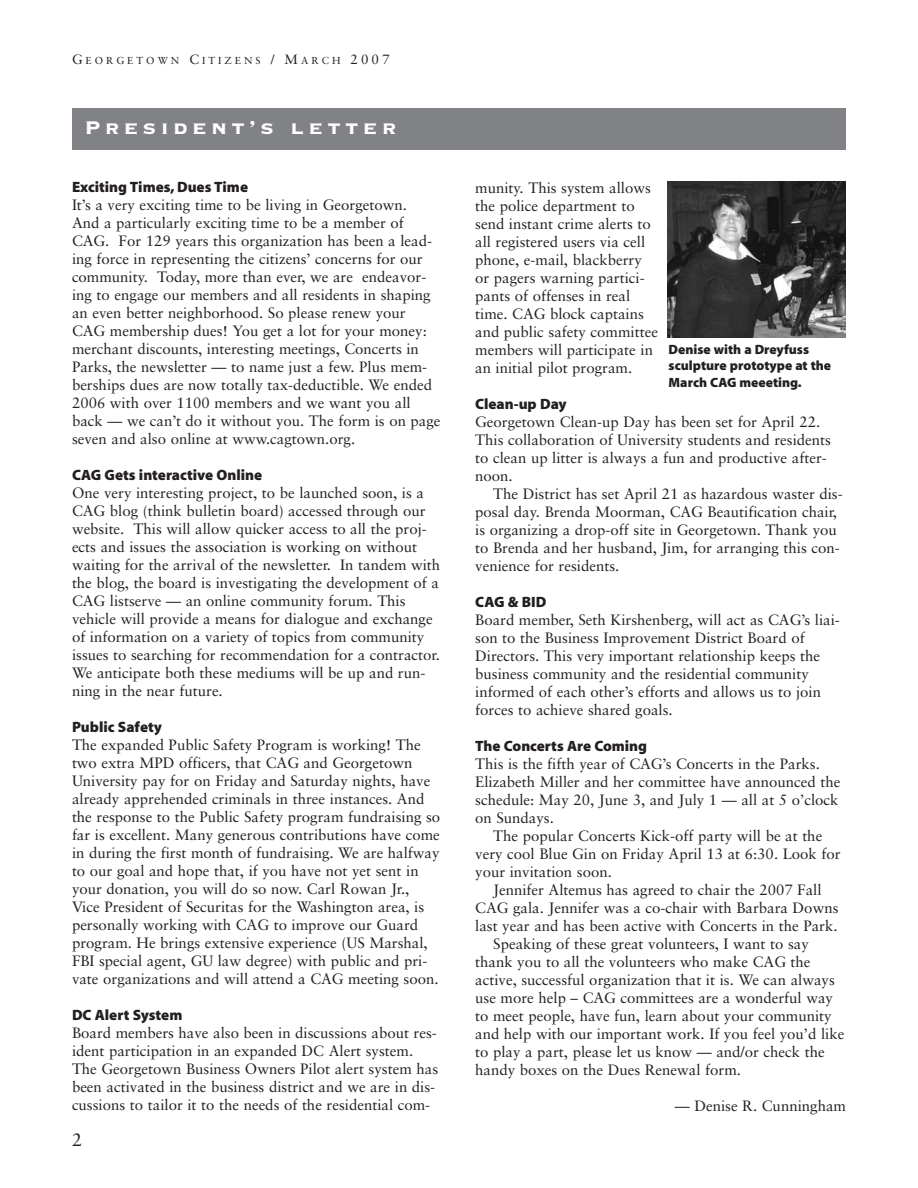
<style>
.page{position:relative;width:918px;height:1188px;background:#fff}
.page>*{position:absolute;margin:0;border:0;box-sizing:border-box;transform-origin:0 0}
.t1{font:24px "Copperplate Thirty Three BC";letter-spacing:.185em;color:#fff}
.t2{font:18px "Sabon";color:#231f20}
.t3{font:15px/18px "Sabon";color:#231f20}
.t4{font:15px "Myriad MM 830 600";color:#231f20}
.t5{font:13.5px/16.5px "Myriad MM 830 600";color:#231f20}
.t6{font:10.2px "Sabon";letter-spacing:.295em;color:#231f20}
.s1{font-size:13.5px}
</style>
<div class="page">
<div style="left:72px;top:108px;width:774px;height:42px;background:#808285"></div>
<img style="left:668px;top:181px;width:178px;height:157px">
<p class="t6" style="left:72px;top:57px;width:319px"><span class="s1">G</span>EORGETOWN <span class="s1">C</span>ITIZENS <span class="s1">/ M</span>ARCH <span class="s1">2007</span></p>
<h1 class="t1" style="left:84px;top:112px;width:314px">President’s letter</h1>
<p class="t4" style="left:72px;top:181px;width:178px">Exciting Times, Dues Time</p>
<p class="t3" style="left:72px;top:197px;width:370px">It’s a very exciting time to be living in Georgetown.<br>And a particularly exciting time to be a member of CAG. For 129 years this organization has been a lead&shy;ing force in representing the citizens’ concerns for our community. Today, more than ever, we are endeavor&shy;ing to engage our members and all residents in shaping an even better neighborhood. So please renew your CAG membership dues! You get a lot for your money: merchant discounts, interesting meetings, Concerts in Parks, the newsletter — to name just a few. Plus mem&shy;berships dues are now totally tax-deductible. We ended 2006 with over 1100 members and we want you all back — we can’t do it without you. The form is on page seven and also online at www.cagtown.org.</p>
<p class="t4" style="left:72px;top:469px;width:192px">CAG Gets interactive Online</p>
<p class="t3" style="left:72px;top:485px;width:370px">One very interesting project, to be launched soon, is a CAG blog (think bulletin board) accessed through our website. This will allow quicker access to all the proj&shy;ects and issues the association is working on without waiting for the arrival of the newsletter. In tandem with the blog, the board is investigating the development of a CAG listserve — an online community forum. This vehicle will provide a means for dialogue and exchange of information on a variety of topics from community issues to searching for recommendation for a contractor.<br>We anticipate both these mediums will be up and run&shy;ning in the near future.</p>
<p class="t4" style="left:72px;top:721px;width:92px">Public Safety</p>
<p class="t3" style="left:72px;top:737px;width:370px">The expanded Public Safety Program is working! The two extra MPD officers, that CAG and Georgetown University pay for on Friday and Saturday nights, have already apprehended criminals in three instances. And the response to the Public Safety program fundraising so far is excellent. Many generous contributions have come in during the first month of fundraising. We are halfway to our goal and hope that, if you have not yet sent in your donation, you will do so now. Carl Rowan Jr., Vice President of Securitas for the Washington area, is personally working with CAG to improve our Guard program. He brings extensive experience (US Marshal, FBI special agent, GU law degree) with public and pri&shy;vate organizations and will attend a CAG meeting soon.</p>
<p class="t4" style="left:72px;top:1009px;width:112px">DC Alert System</p>
<p class="t3" style="left:72px;top:1025px;width:368px">Board members have also been in discussions about res&shy;ident participation in an expanded DC Alert system.<br>The Georgetown Business Owners Pilot alert system has been activated in the business district and we are in dis&shy;cussions to tailor it to the needs of the residential com-</p>
<p class="t2" style="left:72px;top:1132px;width:12px">2</p>
<p class="t3" style="left:475px;top:180px;width:184px">munity. This system allows the police department to send instant crime alerts to all registered users via cell phone, e-mail, blackberry or pagers warning partici&shy;pants of offenses in real time. CAG block captains and public safety committee members will participate in an initial pilot program.</p>
<p class="t4" style="left:475px;top:398px;width:93px">Clean-up Day</p>
<p class="t3" style="left:475px;top:414px;width:357px">Georgetown Clean-up Day has been set for April 22.<br>This collaboration of University students and residents to clean up litter is always a fun and productive after&shy;noon.</p>
<p class="t3" style="left:475px;top:486px;width:369px;text-indent:18px">The District has set April 21 as hazardous waster dis&shy;posal day. Brenda Moorman, CAG Beautification chair, is organizing a drop-off site in Georgetown. Thank you to Brenda and her husband, Jim, for arranging this con&shy;venience for residents.</p>
<p class="t4" style="left:475px;top:596px;width:73px">CAG &amp; BID</p>
<p class="t3" style="left:475px;top:612px;width:366px">Board member, Seth Kirshenberg, will act as CAG’s liai&shy;son to the Business Improvement District Board of Directors. This very important relationship keeps the business community and the residential community informed of each other’s efforts and allows us to join forces to achieve shared goals.</p>
<p class="t4" style="left:475px;top:740px;width:173px">The Concerts Are Coming</p>
<p class="t3" style="left:475px;top:756px;width:367px">This is the fifth year of CAG’s Concerts in the Parks.<br>Elizabeth Miller and her committee have announced the schedule: May 20, June 3, and July 1 — all at 5 o’clock on Sundays.</p>
<p class="t3" style="left:475px;top:828px;width:367px;text-indent:18px">The popular Concerts Kick-off party will be at the very cool Blue Gin on Friday April 13 at 6:30. Look for your invitation soon.</p>
<p class="t3" style="left:493px;top:882px;width:330px">Jennifer Altemus has agreed to chair the 2007 Fall</p>
<p class="t3" style="left:475px;top:900px;width:365px">CAG gala. Jennifer was a co-chair with Barbara Downs</p>
<p class="t3" style="left:475px;top:918px;width:364px">last year and has been active with Concerts in the Park.</p>
<p class="t3" style="left:493px;top:936px;width:317px">Speaking of these great volunteers, I want to say</p>
<p class="t3" style="left:475px;top:954px;width:337px">thank you to all the volunteers who make CAG the</p>
<p class="t3" style="left:475px;top:972px;width:361px">active, successful organization that it is. We can always</p>
<p class="t3" style="left:475px;top:990px;width:359px">use more help – CAG committees are a wonderful way</p>
<p class="t3" style="left:475px;top:1008px;width:358px">to meet people, have fun, learn about your community</p>
<p class="t3" style="left:475px;top:1026px;width:371px">and help with our important work. If you feel you’d like</p>
<p class="t3" style="left:475px;top:1044px;width:351px">to play a part, please let us know — and/or check the</p>
<p class="t3" style="left:475px;top:1062px;width:267px">handy boxes on the Dues Renewal form.</p>
<p class="t3" style="left:675px;top:1098px;width:173px">— Denise R. Cunningham</p>
<p class="t5" style="left:669px;top:342px;width:164px">Denise with a Dreyfuss sculpture prototype at the<br>March CAG meeeting.</p>
</div>
